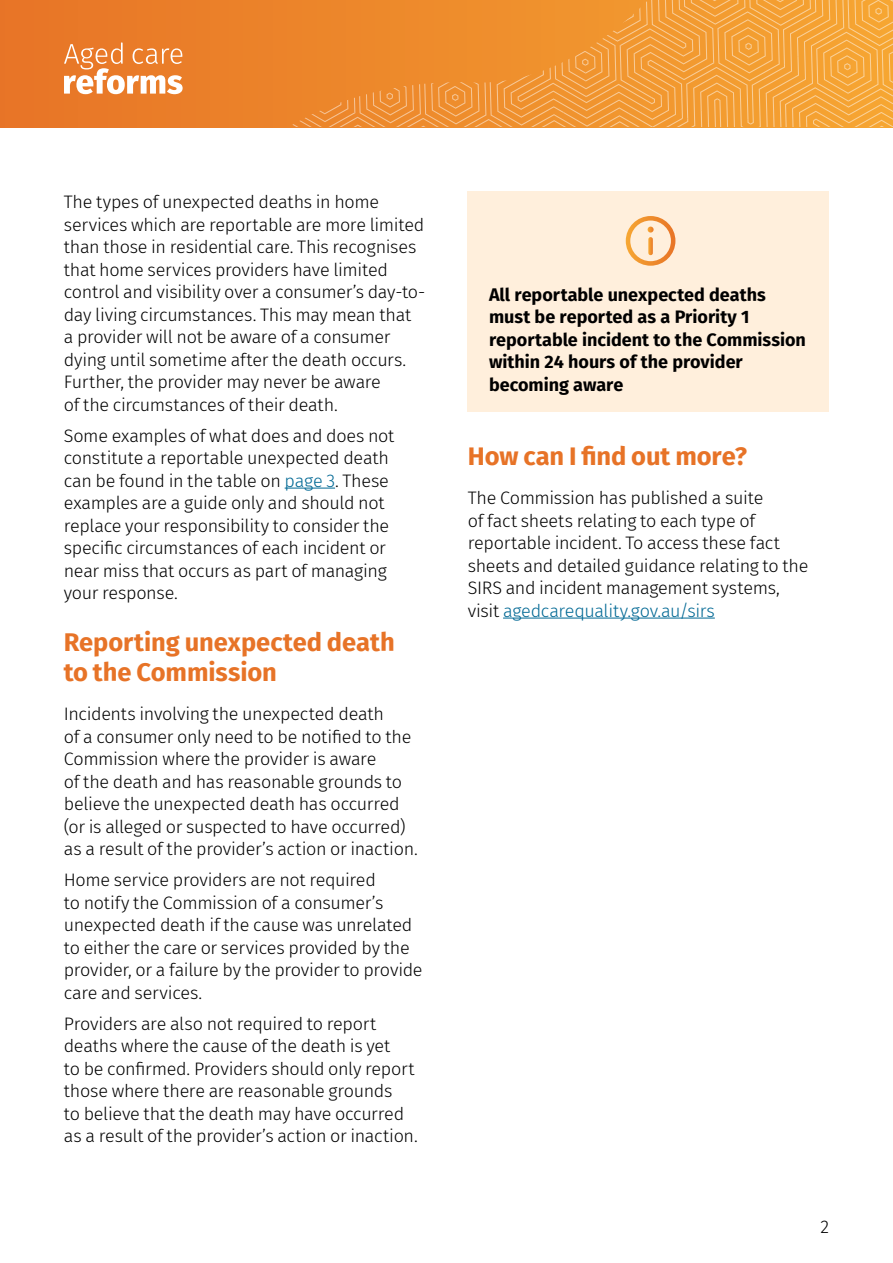
<style>
.page{position:relative;width:893px;height:1263px;background:#fff}
.page>*{position:absolute;margin:0;border:0;box-sizing:border-box;transform-origin:0 0}
.t1{font:700 25.5px/30px "Fira Sans";letter-spacing:-.005em;color:#e77327}
.Body_text{font:300 18px/22.5px "Fira Sans";letter-spacing:-.02em;color:#000}
.t2{font:700 18px/22.5px "Fira Sans";color:#000}
.s1{color:#006894}
</style>
<div class="page">
<div style="left:0;top:0;width:893px;height:128px;background:#ea7d28"></div>
<svg style="left:292px;top:0;width:601px;height:128px"></svg>
<svg style="left:64px;top:42px;width:119px;height:52px"></svg>
<hr style="left:285px;top:488px;width:50px;height:1px;background:#006894">
<div style="left:468px;top:191px;width:361px;height:221px;background:#ffefdc"></div>
<svg style="left:626px;top:216px;width:49px;height:50px"></svg>
<hr style="left:503px;top:618px;width:212px;height:1px;background:#006894">
<p class="Body_text" style="left:64px;top:191px;width:363px">The types of unexpected deaths in home services which are reportable are more limited than those in residential care. This recognises that home services providers have limited control and visibility over a consumer’s day-to&shy;day living circumstances. This may mean that a provider will not be aware of a consumer dying until sometime after the death occurs.<br>Further, the provider may never be aware<br>of the circumstances of their death.</p>
<p class="Body_text" style="left:64px;top:424px;width:332px">Some examples of what does and does not constitute a reportable unexpected death can be found in the table on <span class="s1">page 3</span>. These examples are a guide only and should not replace your responsibility to consider the specific circumstances of each incident or near miss that occurs as part of managing your response.</p>
<h2 class="t1" style="left:64px;top:625px;width:332px">Reporting unexpected death to the Commission</h2>
<p class="Body_text" style="left:64px;top:702px;width:355px">Incidents involving the unexpected death<br>of a consumer only need to be notified to the Commission where the provider is aware<br>of the death and has reasonable grounds to believe the unexpected death has occurred (or is alleged or suspected to have occurred) as a result of the provider’s action or inaction.</p>
<p class="Body_text" style="left:64px;top:868px;width:360px">Home service providers are not required<br>to notify the Commission of a consumer’s unexpected death if the cause was unrelated to either the care or services provided by the provider, or a failure by the provider to provide care and services.</p>
<p class="Body_text" style="left:64px;top:1012px;width:355px">Providers are also not required to report deaths where the cause of the death is yet<br>to be confirmed. Providers should only report those where there are reasonable grounds<br>to believe that the death may have occurred as a result of the provider’s action or inaction.</p>
<h4 class="t2" style="left:489px;top:282px;width:318px">All reportable unexpected deaths must be reported as a Priority 1 reportable incident to the Commission within 24 hours of the provider becoming aware</h4>
<h2 class="t1" style="left:468px;top:439px;width:281px">How can I find out more?</h2>
<p class="Body_text" style="left:468px;top:487px;width:342px">The Commission has published a suite<br>of fact sheets relating to each type of reportable incident. To access these fact sheets and detailed guidance relating to the SIRS and incident management systems, visit <span class="s1">agedcarequality.gov.au/sirs</span></p>
<p class="Body_text" style="left:821px;top:1215px;width:10px">2</p>
</div>
